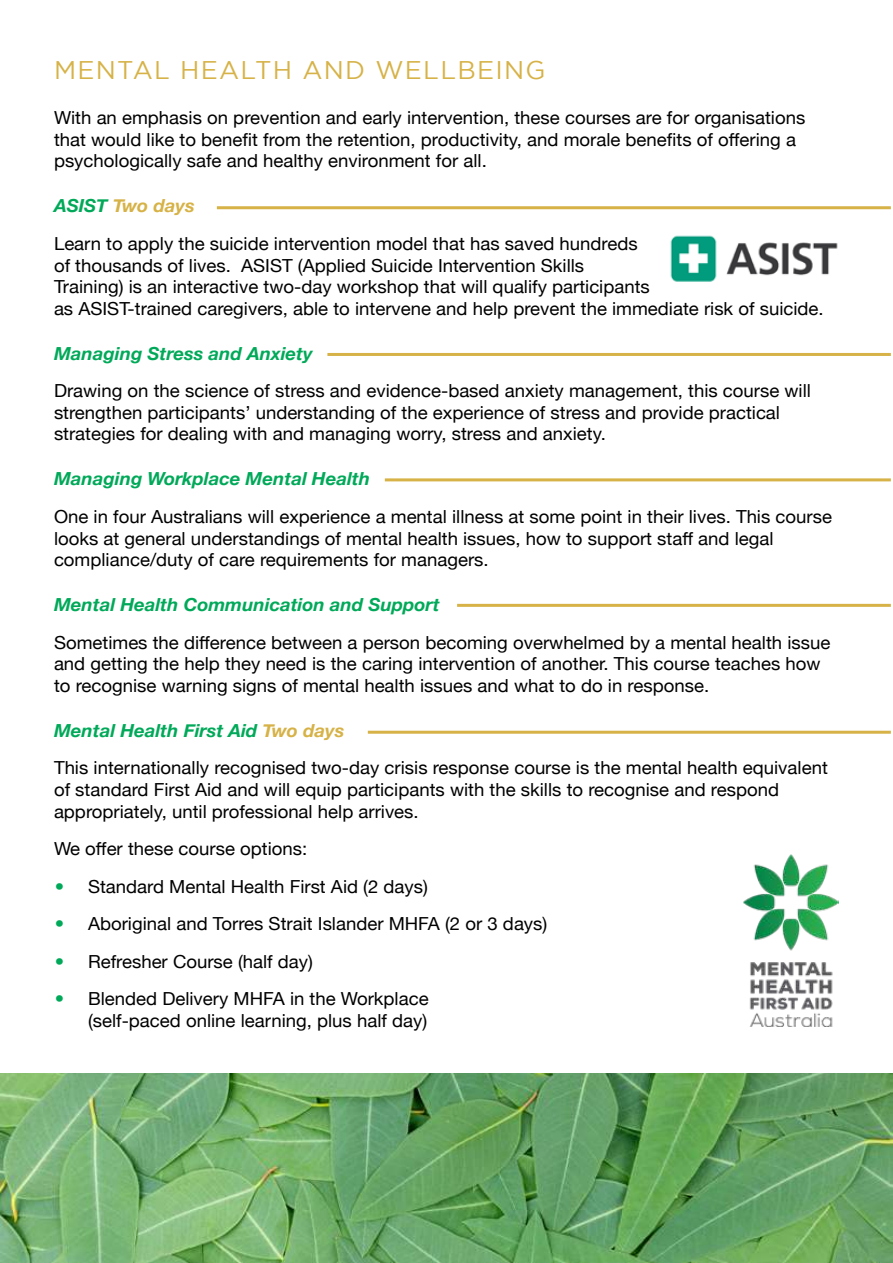
<style>
.page{position:relative;width:893px;height:1263px;background:#fff}
.page>*{position:absolute;margin:0;border:0;box-sizing:border-box;transform-origin:0 0}
.t1{font:25.5px "Gotham";letter-spacing:.05em;color:#d6b247}
.t2{font:18px/21.6px "Helvetica Neue";color:#000}
.t3{font:italic 700 18px "Helvetica Neue";color:#00a959}
.s1{font-weight:700;font-style:italic;color:#00a959}
.s2{font-weight:700;font-style:italic;color:#d6b247}
.s3{font-family:"Calibri";font-size:21px;color:#00a959}
</style>
<div class="page">
<img style="left:670px;top:235px;width:168px;height:47px">
<img style="left:743px;top:854px;width:96px;height:173px">
<hr style="left:217px;top:206px;width:674px;height:3px;background:#d6b247">
<hr style="left:327px;top:353px;width:564px;height:3px;background:#d6b247">
<hr style="left:385px;top:478px;width:506px;height:3px;background:#d6b247">
<hr style="left:457px;top:604px;width:434px;height:3px;background:#d6b247">
<hr style="left:368px;top:731px;width:523px;height:3px;background:#d6b247">
<img style="left:0;top:1074px;width:893px;height:189px">
<h1 class="t1" style="left:54px;top:61px;width:493px">MENTAL HEALTH AND WELLBEING</h1>
<p class="t2" style="left:54px;top:108px;width:753px">With an emphasis on prevention and early intervention, these courses are for organisations that would like to benefit from the retention, productivity, and morale benefits of offering a psychologically safe and healthy environment for all.</p>
<p class="t2" style="left:54px;top:188px;width:585px;line-height:37.5px"><span class="s1">ASIST</span> <span class="s2">Two days<br></span>Learn to apply the suicide intervention model that has saved hundreds</p>
<p class="t2" style="left:54px;top:255px;width:771px">of thousands of lives. ASIST (Applied Suicide Intervention Skills<br>Training) is an interactive two-day workshop that will qualify participants<br>as ASIST-trained caregivers, able to intervene and help prevent the immediate risk of suicide.</p>
<p class="t3" style="left:54px;top:339px;width:260px">Managing Stress and Anxiety</p>
<p class="t2" style="left:54px;top:381px;width:758px">Drawing on the science of stress and evidence-based anxiety management, this course will strengthen participants’ understanding of the experience of stress and provide practical strategies for dealing with and managing worry, stress and anxiety.</p>
<p class="t3" style="left:54px;top:465px;width:318px">Managing Workplace Mental Health</p>
<p class="t2" style="left:54px;top:507px;width:779px">One in four Australians will experience a mental illness at some point in their lives. This course looks at general understandings of mental health issues, how to support staff and legal compliance/duty of care requirements for managers.</p>
<p class="t3" style="left:54px;top:591px;width:387px">Mental Health Communication and Support</p>
<p class="t2" style="left:54px;top:632px;width:778px">Sometimes the difference between a person becoming overwhelmed by a mental health issue and getting the help they need is the caring intervention of another. This course teaches how to recognise warning signs of mental health issues and what to do in response.</p>
<p class="t2" style="left:54px;top:713px;width:775px;line-height:37.5px"><span class="s1">Mental Health First Aid</span> <span class="s2">Two days<br></span>This internationally recognised two-day crisis response course is the mental health equivalent</p>
<p class="t2" style="left:54px;top:780px;width:726px">of standard First Aid and will equip participants with the skills to recognise and respond appropriately, until professional help arrives.</p>
<p class="t2" style="left:54px;top:839px;width:255px">We offer these course options:</p>
<p class="t2" style="left:54px;top:876px;width:375px"><span class="s3">•</span> Standard Mental Health First Aid (2 days)</p>
<p class="t2" style="left:54px;top:914px;width:495px"><span class="s3">•</span> Aboriginal and Torres Strait Islander MHFA (2 or 3 days)</p>
<p class="t2" style="left:54px;top:951px;width:260px"><span class="s3">•</span> Refresher Course (half day)</p>
<p class="t2" style="left:54px;top:989px;width:376px;text-align:right"><span class="s3">•</span> Blended Delivery MHFA in the Workplace (self-paced online learning, plus half day)</p>
</div>
